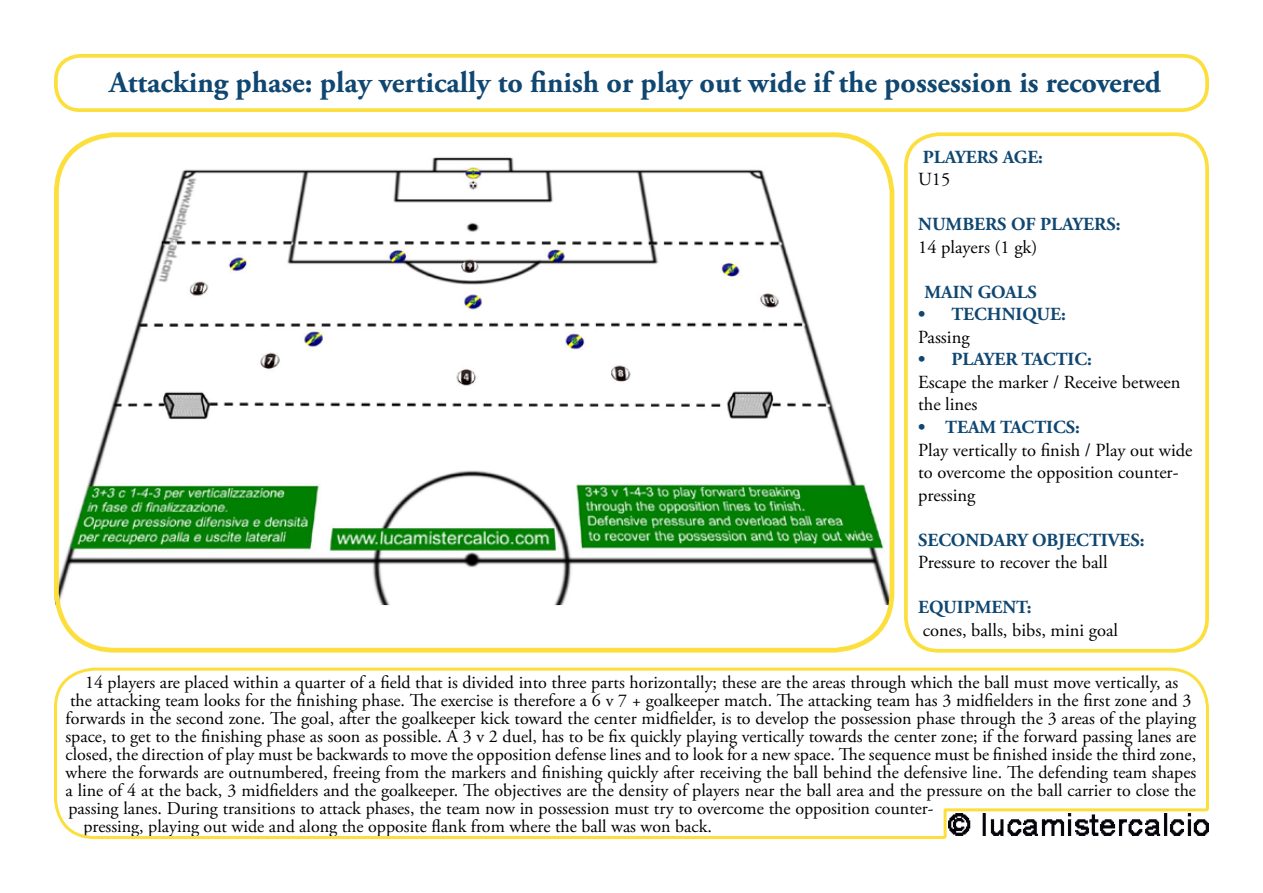
<style>
.page{position:relative;width:1263px;height:893px;background:#fff}
.page>*{position:absolute;margin:0;border:0;box-sizing:border-box;transform-origin:0 0}
.t1{font:700 30px "Adobe Garamond Pro";color:#104771}
.t2{font:18.45px/22.5px "Adobe Garamond Pro";color:#000}
.t3{font:700 18.45px "Adobe Garamond Pro";color:#104771}
.t4{font:18px "Adobe Garamond Pro";color:#000}
</style>
<div class="page">
<div style="left:54px;top:54px;width:1155px;height:58px;border:4px solid #fcdf3d;border-radius:24px"></div>
<img style="left:54px;top:134px;width:840px;height:471px">
<div style="left:54px;top:132px;width:840px;height:521px;border:5px solid #fcdf3d;border-radius:59px"></div>
<div style="left:904px;top:132px;width:305px;height:521px;border:4px solid #fcdf3d;border-radius:33px"></div>
<svg style="left:54px;top:667px;width:1155px;height:172px"></svg>
<img style="left:948px;top:813px;width:261px;height:23px">
<h1 class="t1" style="left:109px;top:65px;width:1053px">Attacking phase: play vertically to finish or play out wide if the possession is recovered</h1>
<p class="t3" style="left:923px;top:146px;width:122px">PLAYERS AGE:</p>
<p class="t2" style="left:918px;top:169px;width:34px">U15</p>
<p class="t3" style="left:918px;top:214px;width:204px">NUMBERS OF PLAYERS:</p>
<p class="t2" style="left:918px;top:236px;width:121px">14 players (1 gk)</p>
<p class="t3" style="left:924px;top:281px;width:114px">MAIN GOALS</p>
<p class="t3" style="left:918px;top:304px;width:149px">• TECHNIQUE:</p>
<p class="t2" style="left:918px;top:326px;width:53px">Passing</p>
<p class="t3" style="left:918px;top:349px;width:175px">• PLAYER TACTIC:</p>
<p class="t2" style="left:918px;top:372px;width:264px">Escape the marker / Receive between the lines</p>
<p class="t3" style="left:918px;top:416px;width:163px">• TEAM TACTICS:</p>
<p class="t2" style="left:918px;top:439px;width:276px">Play vertically to finish / Play out wide to overcome the opposition counter&shy;pressing</p>
<p class="t3" style="left:918px;top:529px;width:228px">SECONDARY OBJECTIVES:</p>
<p class="t2" style="left:918px;top:552px;width:191px">Pressure to recover the ball</p>
<p class="t3" style="left:918px;top:596px;width:115px">EQUIPMENT:</p>
<p class="t2" style="left:923px;top:619px;width:197px">cones, balls, bibs, mini goal</p>
<p class="t4" style="left:85px;top:671px;width:1095px">14 players are placed within a quarter of a field that is divided into three parts horizontally; these are the areas through which the ball must move vertically, as</p>
<p class="t4" style="left:70px;top:689px;width:1123px">the attacking team looks for the finishing phase. The exercise is therefore a 6 v 7 + goalkeeper match. The attacking team has 3 midfielders in the first zone and 3</p>
<p class="t4" style="left:66px;top:707px;width:1132px">forwards in the second zone. The goal, after the goalkeeper kick toward the center midfielder, is to develop the possession phase through the 3 areas of the playing</p>
<p class="t4" style="left:66px;top:725px;width:1132px">space, to get to the finishing phase as soon as possible. A 3 v 2 duel, has to be fix quickly playing vertically towards the center zone; if the forward passing lanes are</p>
<p class="t4" style="left:66px;top:743px;width:1132px">closed, the direction of play must be backwards to move the opposition defense lines and to look for a new space. The sequence must be finished inside the third zone,</p>
<p class="t4" style="left:66px;top:761px;width:1132px">where the forwards are outnumbered, freeing from the markers and finishing quickly after receiving the ball behind the defensive line. The defending team shapes</p>
<p class="t4" style="left:66px;top:779px;width:1132px">a line of 4 at the back, 3 midfielders and the goalkeeper. The objectives are the density of players near the ball area and the pressure on the ball carrier to close the</p>
<p class="t4" style="left:69px;top:797px;width:867px">passing lanes. During transitions to attack phases, the team now in possession must try to overcome the opposition counter-</p>
<p class="t4" style="left:84px;top:815px;width:630px">pressing, playing out wide and along the opposite flank from where the ball was won back.</p>
</div>
